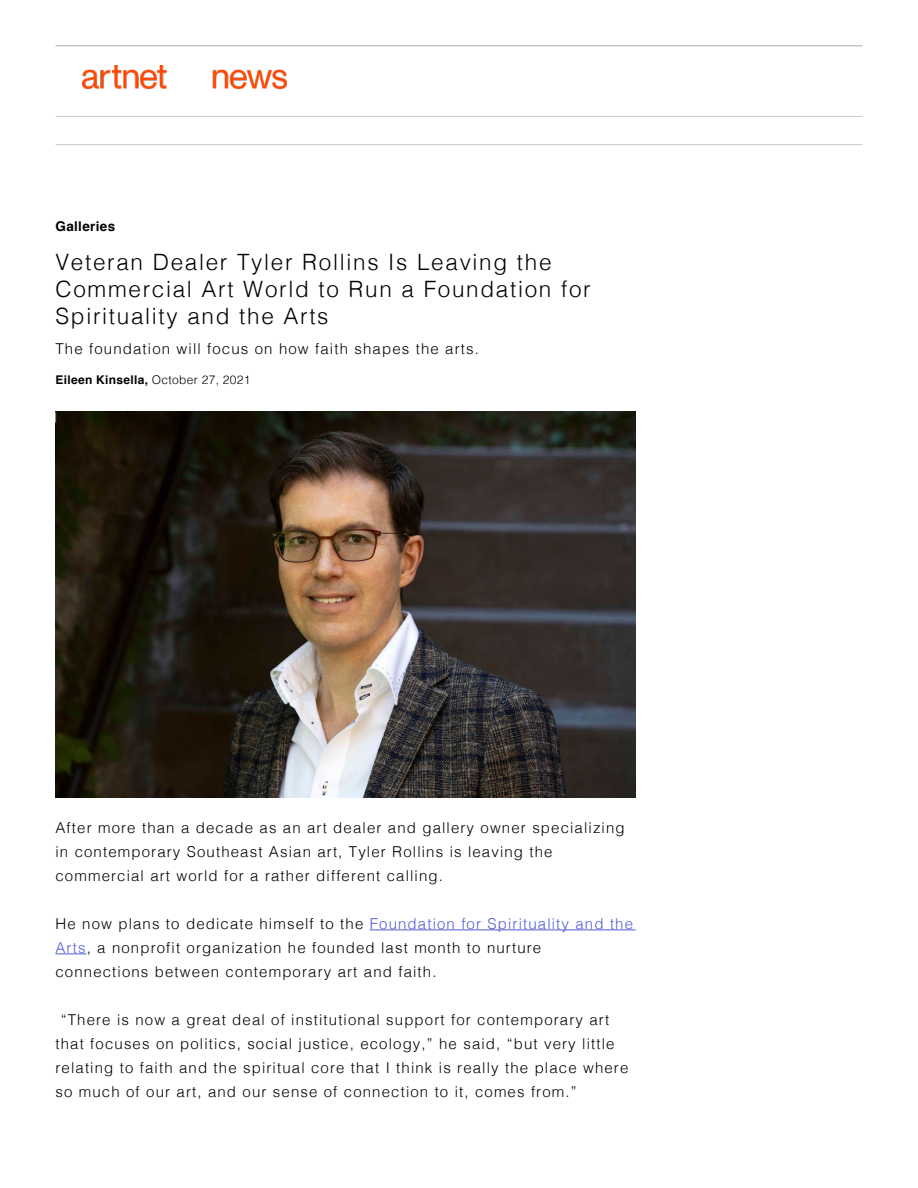
<style>
.page{position:relative;width:918px;height:1188px;background:#fff}
.page>*{position:absolute;margin:0;border:0;box-sizing:border-box;transform-origin:0 0}
.t1{font:300 22.5px/27px "Helvetica";letter-spacing:.075em;color:#000}
.t2{font:300 15px/24px "Helvetica";letter-spacing:.075em;color:#000}
.t3{font:700 13.5px "Helvetica";letter-spacing:.025em;color:#000}
.t4{font:700 12px "Helvetica";letter-spacing:.025em;color:#000}
.s1{font-weight:300}
.s2{color:#4f5cd6}
</style>
<div class="page">
<img style="left:56px;top:411px;width:580px;height:387px">
<img style="left:82px;top:65px;width:205px;height:24px">
<hr style="left:56px;top:116px;width:806px;height:1px;background:#c8c8c8">
<hr style="left:56px;top:144px;width:806px;height:1px;background:#c8c8c8">
<hr style="left:56px;top:45px;width:806px;height:1px;background:#c8c8c8">
<hr style="left:370px;top:930px;width:266px;height:1px;background:#4f5cd6">
<hr style="left:56px;top:954px;width:31px;height:1px;background:#4f5cd6">
<p class="t3" style="left:56px;top:215px;width:61px">Galleries</p>
<h1 class="t1" style="left:56px;top:247px;width:537px">Veteran Dealer Tyler Rollins Is Leaving the<br>Commercial Art World to Run a Foundation for<br>Spirituality and the Arts</h1>
<p class="t2" style="left:56px;top:336px;width:425px">The foundation will focus on how faith shapes the arts.</p>
<p class="t4" style="left:56px;top:370px;width:197px">Eileen Kinsella, <span class="s1">October 27, 2021</span></p>
<p class="t2" style="left:56px;top:814px;width:571px">After more than a decade as an art dealer and gallery owner specializing in contemporary Southeast Asian art, Tyler Rollins is leaving the commercial art world for a rather different calling.</p>
<p class="t2" style="left:56px;top:910px;width:579px">He now plans to dedicate himself to the <span class="s2">Foundation for Spirituality and the<br>Arts</span>, a nonprofit organization he founded last month to nurture connections between contemporary art and faith.</p>
<p class="t2" style="left:56px;top:1006px;width:574px;text-indent:5px">“There is now a great deal of institutional support for contemporary art that focuses on politics, social justice, ecology,” he said, “but very little relating to faith and the spiritual core that I think is really the place where so much of our art, and our sense of connection to it, comes from.”</p>
</div>
